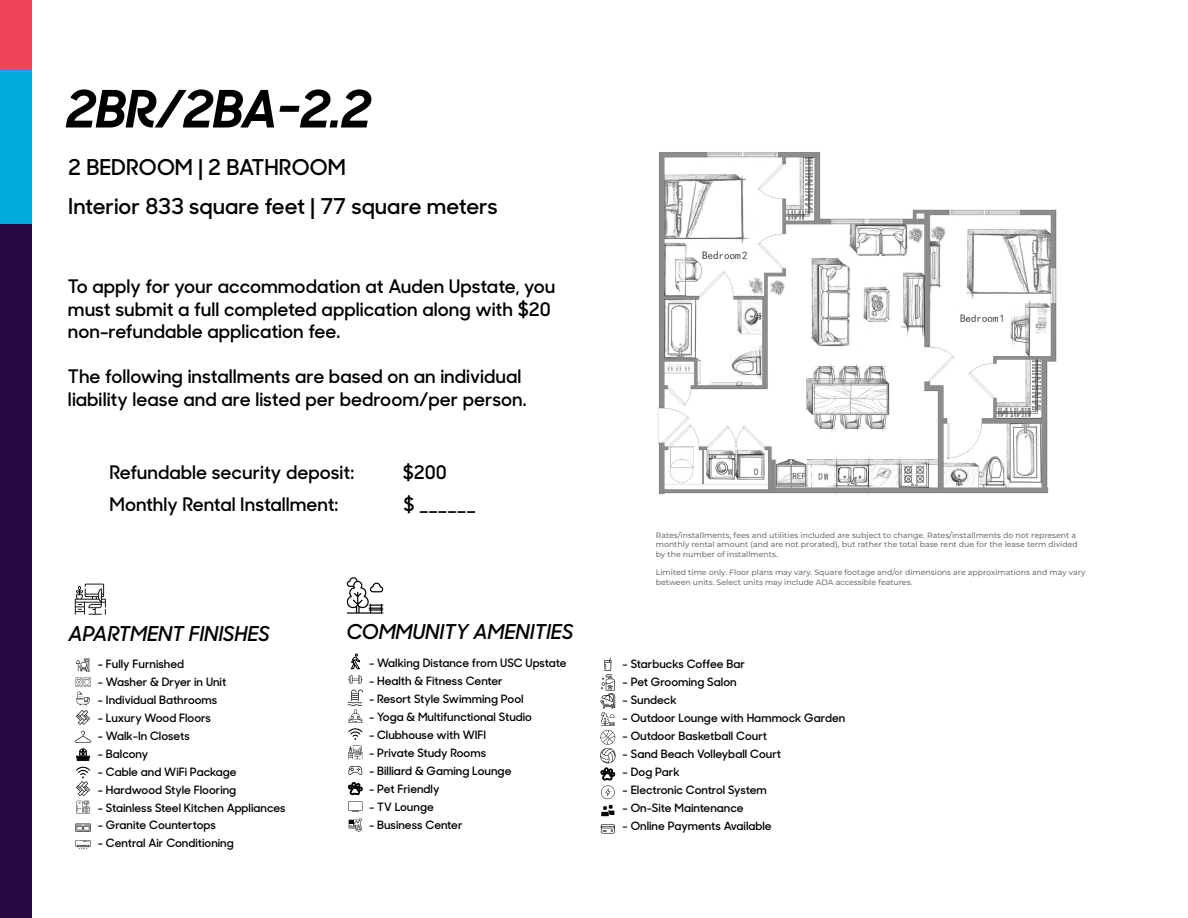
<style>
.page{position:relative;width:1188px;height:918px;background:#fff}
.page>*{position:absolute;margin:0;border:0;box-sizing:border-box;transform-origin:0 0}
.t1{font:italic 700 51.45px "Sharp Sans No 1";color:#000}
.t2{font:600 21.9px/39px "Sharp Sans No 1";color:#000}
.t3{font:italic 600 20.55px "Sharp Sans No 1";color:#000}
.t4{font:600 18.75px/22.5px "Sharp Sans No 1";color:#000}
.t5{font:600 11.55px "Sharp Sans No 1";color:#000}
.t6{font:500 7.8px/9.3px "Montserrat";color:#727272}
</style>
<div class="page">
<div style="left:0;top:0;width:31px;height:152px;background:#ee455a"></div>
<svg style="left:347px;top:577px;width:36px;height:37px"></svg>
<svg style="left:75px;top:584px;width:31px;height:31px"></svg>
<div style="left:0;top:161px;width:31px;height:757px;background:#250841"></div>
<div style="left:0;top:70px;width:31px;height:154px;background:#00adda"></div>
<svg style="left:75px;top:824px;width:16px;height:8px"></svg>
<svg style="left:77px;top:659px;width:12px;height:12px"></svg>
<svg style="left:348px;top:675px;width:14px;height:9px"></svg>
<svg style="left:350px;top:653px;width:10px;height:16px"></svg>
<svg style="left:348px;top:782px;width:15px;height:13px"></svg>
<svg style="left:601px;top:824px;width:14px;height:10px"></svg>
<svg style="left:601px;top:805px;width:13px;height:11px"></svg>
<svg style="left:348px;top:690px;width:15px;height:69px"></svg>
<svg style="left:348px;top:802px;width:15px;height:10px"></svg>
<svg style="left:349px;top:818px;width:13px;height:14px"></svg>
<svg style="left:348px;top:765px;width:14px;height:10px"></svg>
<svg style="left:76px;top:677px;width:14px;height:48px"></svg>
<svg style="left:76px;top:767px;width:14px;height:47px"></svg>
<svg style="left:75px;top:840px;width:16px;height:9px"></svg>
<svg style="left:75px;top:731px;width:16px;height:30px"></svg>
<svg style="left:600px;top:657px;width:16px;height:142px"></svg>
<img style="left:658px;top:152px;width:399px;height:344px">
<h1 class="t1" style="left:66px;top:71px;width:307px">2BR/2BA-2.2</h1>
<h2 class="t2" style="left:68px;top:146px;width:431px">2 BEDROOM | 2 BATHROOM<br>Interior 833 square feet | 77 square meters</h2>
<h3 class="t4" style="left:68px;top:274px;width:489px">To apply for your accommodation at Auden Upstate, you must submit a full completed application along with $20 non-refundable application fee.</h3>
<h3 class="t4" style="left:68px;top:364px;width:460px">The following installments are based on an individual liability lease and are listed per bedroom/per person.</h3>
<h3 class="t4" style="left:110px;top:460px;width:246px">Refundable security deposit:</h3>
<h3 class="t4" style="left:403px;top:460px;width:46px">$200</h3>
<h3 class="t4" style="left:110px;top:492px;width:230px">Monthly Rental Installment:</h3>
<h3 class="t4" style="left:403px;top:492px;width:74px">$ ______</h3>
<h3 class="t3" style="left:69px;top:619px;width:203px">APARTMENT FINISHES</h3>
<h3 class="t3" style="left:346px;top:617px;width:228px">COMMUNITY AMENITIES</h3>
<p class="t5" style="left:98px;top:656px;width:88px">- Fully Furnished</p>
<p class="t5" style="left:98px;top:673px;width:130px">- Washer &amp; Dryer in Unit</p>
<p class="t5" style="left:98px;top:691px;width:121px">- Individual Bathrooms</p>
<p class="t5" style="left:98px;top:709px;width:115px">- Luxury Wood Floors</p>
<p class="t5" style="left:98px;top:727px;width:93px">- Walk-In Closets</p>
<p class="t5" style="left:98px;top:745px;width:52px">- Balcony</p>
<p class="t5" style="left:98px;top:763px;width:140px">- Cable and WiFi Package</p>
<p class="t5" style="left:98px;top:781px;width:140px">- Hardwood Style Flooring</p>
<p class="t5" style="left:98px;top:799px;width:189px">- Stainless Steel Kitchen Appliances</p>
<p class="t5" style="left:98px;top:817px;width:120px">- Granite Countertops</p>
<p class="t5" style="left:98px;top:835px;width:137px">- Central Air Conditioning</p>
<p class="t5" style="left:369px;top:655px;width:199px">- Walking Distance from USC Upstate</p>
<p class="t5" style="left:369px;top:673px;width:135px">- Health &amp; Fitness Center</p>
<p class="t5" style="left:369px;top:691px;width:156px">- Resort Style Swimming Pool</p>
<p class="t5" style="left:369px;top:708px;width:165px">- Yoga &amp; Multifunctional Studio</p>
<p class="t5" style="left:369px;top:726px;width:119px">- Clubhouse with WIFI</p>
<p class="t5" style="left:369px;top:744px;width:119px">- Private Study Rooms</p>
<p class="t5" style="left:369px;top:762px;width:144px">- Billiard &amp; Gaming Lounge</p>
<p class="t5" style="left:369px;top:780px;width:72px">- Pet Friendly</p>
<p class="t5" style="left:369px;top:798px;width:66px">- TV Lounge</p>
<p class="t5" style="left:369px;top:816px;width:95px">- Business Center</p>
<p class="t6" style="left:656px;top:530px;width:424px">Rates/installments, fees and utilities included are subject to change. Rates/installments do not represent a monthly rental amount (and are not prorated), but rather the total base rent due for the lease term divided by the number of installments.</p>
<p class="t6" style="left:656px;top:568px;width:431px">Limited time only. Floor plans may vary. Square footage and/or dimensions are approximations and may vary between units. Select units may include ADA accessible features.</p>
<p class="t5" style="left:623px;top:656px;width:124px">- Starbucks Coffee Bar</p>
<p class="t5" style="left:623px;top:674px;width:116px">- Pet Grooming Salon</p>
<p class="t5" style="left:623px;top:692px;width:56px">- Sundeck</p>
<p class="t5" style="left:623px;top:710px;width:224px">- Outdoor Lounge with Hammock Garden</p>
<p class="t5" style="left:623px;top:727px;width:146px">- Outdoor Basketball Court</p>
<p class="t5" style="left:623px;top:745px;width:160px">- Sand Beach Volleyball Court</p>
<p class="t5" style="left:623px;top:763px;width:59px">- Dog Park</p>
<p class="t5" style="left:623px;top:781px;width:146px">- Electronic Control System</p>
<p class="t5" style="left:623px;top:799px;width:123px">- On-Site Maintenance</p>
<p class="t5" style="left:623px;top:817px;width:151px">- Online Payments Available</p>
</div>
